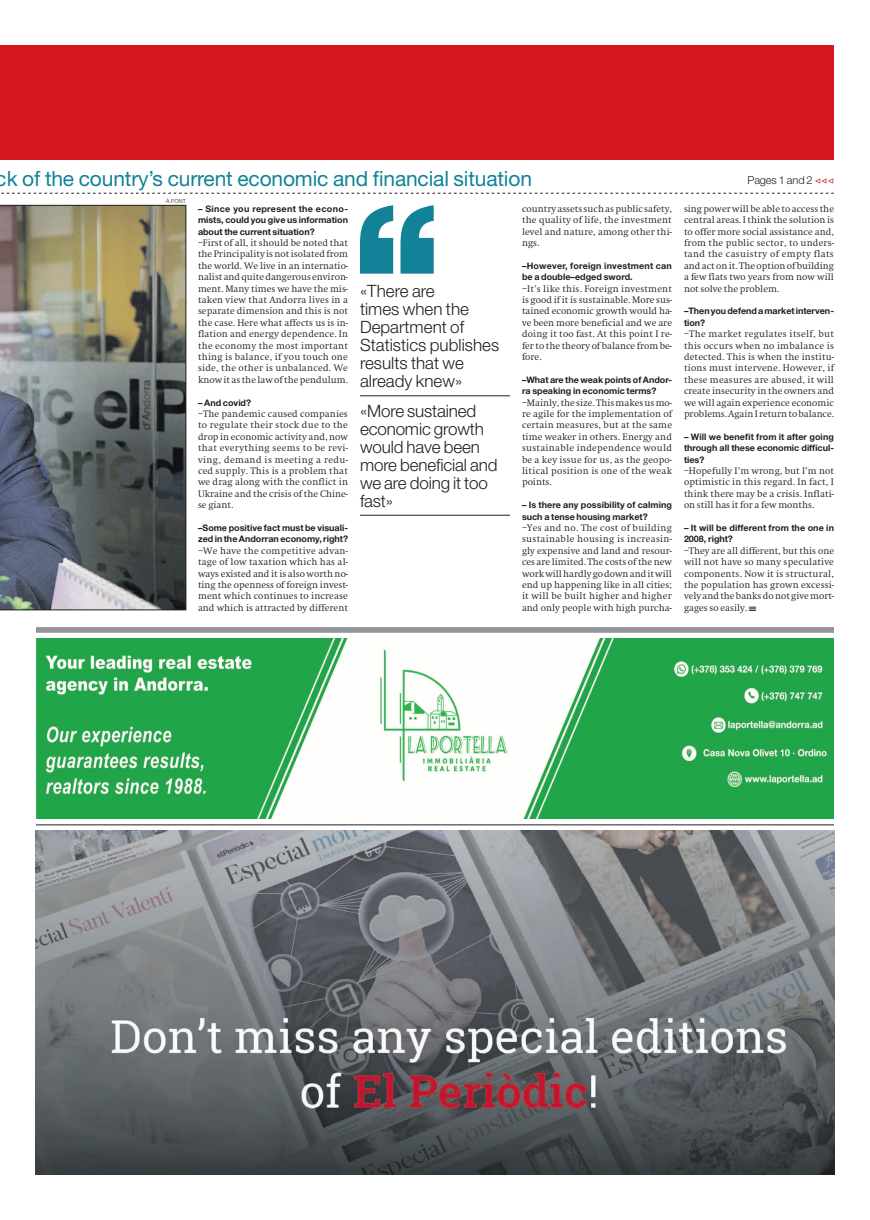
<style>
.page{position:relative;width:870px;height:1220px;background:#fff}
.page>*{position:absolute;margin:0;border:0;box-sizing:border-box;transform-origin:0 0}
.t1{font:21px "Helvetica Neue LT Std";letter-spacing:-.01em;color:#128298}
.Frase_Txt{font:300 17px/18px "Helvetica Neue LT Std";letter-spacing:-.01em;color:#231f20}
.t2{font:300 11px "Helvetica Neue LT Std";letter-spacing:-.01em;color:#231f20}
.Txt_Sangría{font:300 9.1px/11.4px "Swift ND Std";letter-spacing:.005em;color:#231f20;text-align:justify}
.Txt_Sangría-2{font:700 9px/11.4px "Helvetica Neue LT Std";color:#231f20}
.Txt_Sangría-3{font:700 9px/11.4px "Helvetica Neue LT Std";letter-spacing:.02em;color:#231f20}
.t3{font:300 5.5px "Helvetica Neue LT Std";color:#231f20}
</style>
<div class="page">
<div style="left:0;top:46px;width:834px;height:114px;background:#d7171f"></div>
<img style="left:36px;top:638px;width:798px;height:180px">
<img style="left:36px;top:830px;width:798px;height:344px">
<hr style="left:36px;top:825px;width:798px;height:1px;background:#231f20">
<svg style="left:0;top:205px;width:186px;height:405px;background:#73756e"></svg>
<svg style="left:360px;top:205px;width:74px;height:69px"></svg>
<hr style="left:360px;top:396px;width:150px;height:1px;background:#231f20">
<hr style="left:360px;top:515px;width:150px;height:1px;background:#231f20">
<svg style="left:1px;top:193px;width:833px;height:1px"></svg>
<div style="left:36px;top:627px;width:798px;height:6px;background:#939598"></div>
<h1 class="t1" style="left:-4px;top:166px;width:538px">ck of the country’s current economic and financial situation</h1>
<p class="t2" style="left:747px;top:173px;width:67px">Pages 1 and 2</p>
<p class="Txt_Sangría" style="left:522px;top:203px;width:152px">country assets such as public safety, the quality of life, the investment level and nature, among other thi&shy;ngs.</p>
<p class="Txt_Sangría-3" style="left:522px;top:260px;width:151px">–However, foreign investment can be a double–edged sword.</p>
<p class="Txt_Sangría" style="left:522px;top:283px;width:152px">–It’s like this. Foreign investment is good if it is sustainable. More sus&shy;tained economic growth would ha&shy;ve been more beneficial and we are doing it too fast. At this point I re&shy;fer to the theory of balance from be&shy;fore.</p>
<p class="Txt_Sangría-2" style="left:522px;top:374px;width:152px">–What are the weak points of Andor&shy;ra speaking in economic terms?</p>
<p class="Txt_Sangría" style="left:522px;top:397px;width:152px">–Mainly, the size. This makes us mo&shy;re agile for the implementation of certain measures, but at the same time weaker in others. Energy and sustainable independence would be a key issue for us, as the geopo&shy;litical position is one of the weak points.</p>
<p class="Txt_Sangría-2" style="left:522px;top:499px;width:152px">– Is there any possibility of calming such a tense housing market?</p>
<p class="Txt_Sangría" style="left:522px;top:522px;width:152px">–Yes and no. The cost of building sustainable housing is increasin&shy;gly expensive and land and resour&shy;ces are limited. The costs of the new work will hardly go down and it will end up happening like in all cities; it will be built higher and higher and only people with high purcha-</p>
<p class="t3" style="left:166px;top:197px;width:21px">À.PONT</p>
<p class="Txt_Sangría" style="left:684px;top:203px;width:152px">sing power will be able to access the central areas. I think the solution is to offer more social assistance and, from the public sector, to unders&shy;tand the casuistry of empty flats and act on it. The option of building a few flats two years from now will not solve the problem.</p>
<p class="Txt_Sangría-2" style="left:684px;top:305px;width:152px">–Then you defend a market interven&shy;tion?</p>
<p class="Txt_Sangría" style="left:684px;top:328px;width:152px">–The market regulates itself, but this occurs when no imbalance is detected. This is when the institu&shy;tions must intervene. However, if these measures are abused, it will create insecurity in the owners and we will again experience economic problems. Again I return to balance.</p>
<p class="Txt_Sangría-2" style="left:684px;top:431px;width:152px;text-align:justify">– Will we benefit from it after going through all these economic difficul&shy;ties?</p>
<p class="Txt_Sangría" style="left:684px;top:465px;width:152px">–Hopefully I’m wrong, but I’m not optimistic in this regard. In fact, I think there may be a crisis. Inflati&shy;on still has it for a few months.</p>
<p class="Txt_Sangría-2" style="left:684px;top:522px;width:152px">– It will be different from the one in<br>2008, right?</p>
<p class="Txt_Sangría" style="left:684px;top:545px;width:152px">–They are all different, but this one will not have so many speculative components. Now it is structural, the population has grown excessi&shy;vely and the banks do not give mort&shy;gages so easily. ★</p>
<p class="Txt_Sangría-2" style="left:198px;top:203px;width:152px;text-align:justify">– Since you represent the econo&shy;mists, could you give us information about the current situation?</p>
<p class="Txt_Sangría" style="left:198px;top:237px;width:152px">–First of all, it should be noted that the Principality is not isolated from the world. We live in an internatio&shy;nalist and quite dangerous environ&shy;ment. Many times we have the mis&shy;taken view that Andorra lives in a separate dimension and this is not the case. Here what affects us is in&shy;flation and energy dependence. In the economy the most important thing is balance, if you touch one side, the other is unbalanced. We know it as the law of the pendulum.</p>
<p class="Txt_Sangría-2" style="left:198px;top:396px;width:55px">– And covid?</p>
<p class="Txt_Sangría" style="left:198px;top:408px;width:152px">–The pandemic caused companies to regulate their stock due to the drop in economic activity and, now that everything seems to be revi&shy;ving, demand is meeting a redu&shy;ced supply. This is a problem that we drag along with the conflict in Ukraine and the crisis of the Chine&shy;se giant.</p>
<p class="Txt_Sangría-2" style="left:198px;top:522px;width:152px">–Some positive fact must be visuali&shy;zed in the Andorran economy, right?</p>
<p class="Txt_Sangría" style="left:198px;top:545px;width:152px">–We have the competitive advan&shy;tage of low taxation which has al&shy;ways existed and it is also worth no&shy;ting the openness of foreign invest&shy;ment which continues to increase and which is attracted by different</p>
<p class="Frase_Txt" style="left:360px;top:282px;width:141px">«There are<br>times when the<br>Department of<br>Statistics publishes results that we already knew»</p>
<p class="Frase_Txt" style="left:360px;top:401px;width:139px">«More sustained economic growth would have been more beneficial and we are doing it too fast»</p>
</div>
